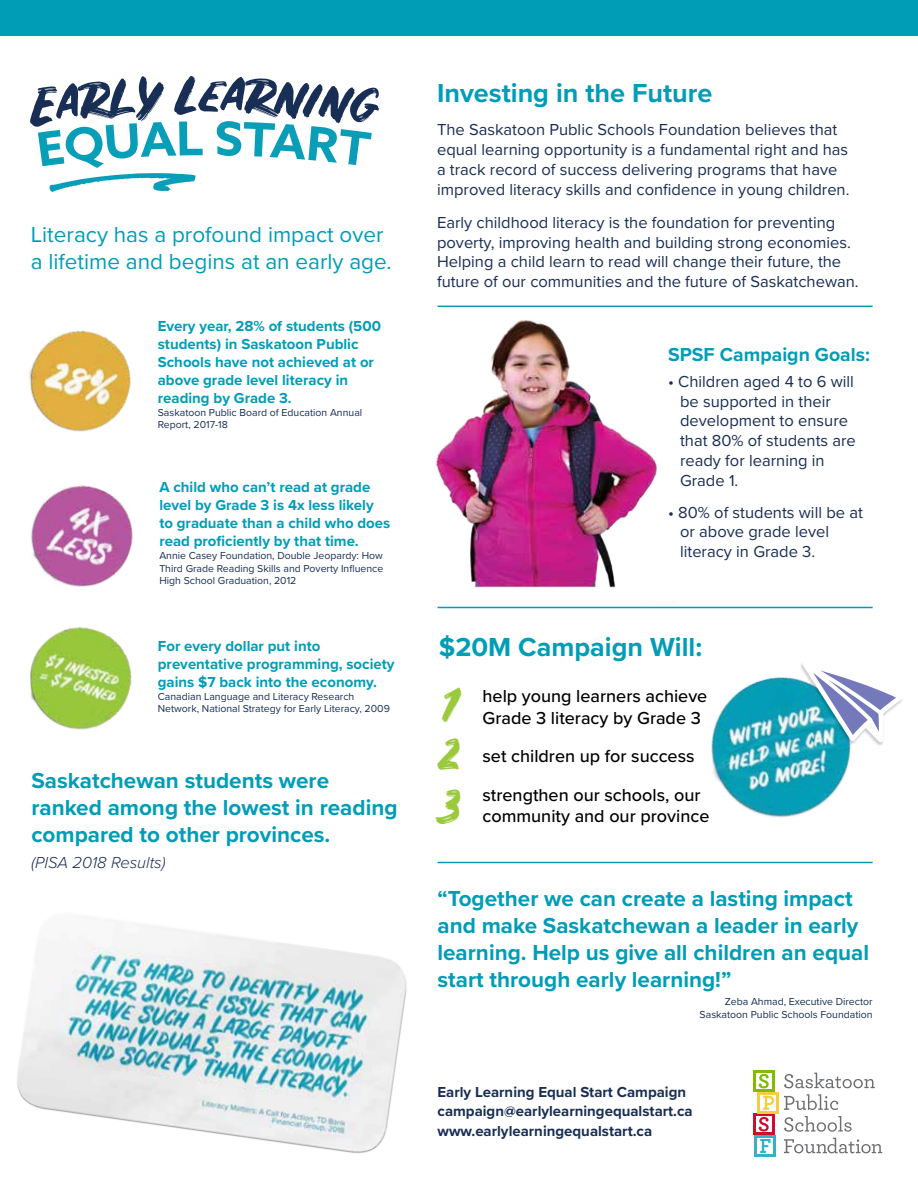
<style>
.page{position:relative;width:918px;height:1188px;background:#fff}
.page>*{position:absolute;margin:0;border:0;box-sizing:border-box;transform-origin:0 0}
.t1{font:41.1px "Rustico V2 Regular";color:#9aca3c}
.t2{font:700 27px "Proxima Nova";color:#009db7}
.t3{font:700 22.5px/27px "Proxima Nova";color:#009db7}
.t4{font:22.5px/27px "Proxima Nova";color:#009db7}
.t5{font:700 19.5px "Proxima Nova";color:#009db7}
.t6{font:500 18px/21.6px "Proxima Nova";color:#000}
.t7{font:16.5px/19.8px "Proxima Nova";color:#182e54}
.t8{font:italic 300 16.5px "Proxima Nova";color:#182e54}
.t9{font:700 15px/18px "Proxima Nova";color:#009db7}
.t10{font:700 15px/19.5px "Proxima Nova";color:#182e54}
.t11{font:10.5px/12.6px "Proxima Nova";color:#182e54}
</style>
<div class="page">
<div style="left:0;top:0;width:918px;height:35px;background:#009db7"></div>
<svg style="left:30px;top:76px;width:349px;height:116px"></svg>
<img style="left:29px;top:330px;width:102px;height:102px">
<img style="left:31px;top:485px;width:102px;height:102px">
<img style="left:30px;top:627px;width:102px;height:103px">
<hr style="left:438px;top:607px;width:435px;height:1px;background:#009db7">
<hr style="left:438px;top:862px;width:435px;height:1px;background:#009db7">
<hr style="left:438px;top:306px;width:435px;height:1px;background:#009db7">
<img style="left:17px;top:924px;width:390px;height:230px">
<img style="left:711px;top:677px;width:140px;height:141px">
<img style="left:798px;top:663px;width:85px;height:85px">
<svg style="left:803px;top:663px;width:100px;height:79px"></svg>
<img style="left:436px;top:320px;width:221px;height:268px">
<div style="left:755px;top:1135px;width:21px;height:22px;background:#36b0c9"></div>
<div style="left:757px;top:1138px;width:16px;height:16px;background:#fff"></div>
<div style="left:753px;top:1114px;width:22px;height:21px;background:#ce0e2d"></div>
<div style="left:756px;top:1116px;width:16px;height:16px;background:#fff"></div>
<div style="left:757px;top:1092px;width:22px;height:22px;background:#f5ce3e"></div>
<div style="left:760px;top:1095px;width:16px;height:16px;background:#fff"></div>
<div style="left:753px;top:1070px;width:22px;height:22px;background:#80bc00"></div>
<div style="left:756px;top:1073px;width:16px;height:16px;background:#fff"></div>
<svg style="left:759px;top:1074px;width:10px;height:14px"></svg>
<svg style="left:759px;top:1117px;width:10px;height:15px"></svg>
<svg style="left:763px;top:1096px;width:11px;height:14px"></svg>
<svg style="left:760px;top:1139px;width:11px;height:14px"></svg>
<svg style="left:784px;top:1073px;width:91px;height:15px"></svg>
<svg style="left:784px;top:1094px;width:54px;height:16px"></svg>
<svg style="left:784px;top:1116px;width:68px;height:16px"></svg>
<svg style="left:784px;top:1138px;width:98px;height:15px"></svg>
<h3 class="t4" style="left:31px;top:220px;width:363px">Literacy has a profound impact over a lifetime and begins at an early age.</h3>
<p class="t9" style="left:158px;top:317px;width:225px">Every year, 28% of students (500 students) in Saskatoon Public<br>Schools have not achieved at or above grade level literacy in reading by Grade 3.</p>
<p class="t11" style="left:158px;top:406px;width:206px">Saskatoon Public Board of Education Annual<br>Report, 2017-18</p>
<p class="t9" style="left:159px;top:478px;width:233px">A child who can’t read at grade level by Grade 3 is 4x less likely to graduate than a child who does read proficiently by that time.</p>
<p class="t11" style="left:159px;top:549px;width:225px;text-align:justify">Annie Casey Foundation, Double Jeopardy: How Third Grade Reading Skills and Poverty Influence High School Graduation, 2012</p>
<p class="t9" style="left:158px;top:637px;width:238px">For every dollar put into preventative programming, society gains $7 back into the economy.</p>
<p class="t11" style="left:158px;top:690px;width:234px">Canadian Language and Literacy Research<br>Network, National Strategy for Early Literacy, 2009</p>
<h3 class="t3" style="left:31px;top:767px;width:368px">Saskatchewan students were ranked among the lowest in reading compared to other provinces.</h3>
<p class="t8" style="left:31px;top:850px;width:136px">(PISA 2018 Results)</p>
<h2 class="t2" style="left:437px;top:73px;width:277px">Investing in the Future</h2>
<p class="t7" style="left:437px;top:119px;width:414px">The Saskatoon Public Schools Foundation believes that equal learning opportunity is a fundamental right and has a track record of success delivering programs that have improved literacy skills and confidence in young children.</p>
<p class="t7" style="left:437px;top:212px;width:423px">Early childhood literacy is the foundation for preventing poverty, improving health and building strong economies.<br>Helping a child learn to read will change their future, the future of our communities and the future of Saskatchewan.</p>
<p class="t5" style="left:668px;top:340px;width:203px">SPSF Campaign Goals:</p>
<p class="t7" style="left:680px;top:371px;width:177px;text-indent:-12px">• Children aged 4 to 6 will be supported in their development to ensure that 80% of students are ready for learning in<br>Grade 1.</p>
<p class="t7" style="left:680px;top:502px;width:184px;text-indent:-12px">• 80% of students will be at or above grade level literacy in Grade 3.</p>
<h2 class="t2" style="left:439px;top:627px;width:265px">$20M Campaign Will:</h2>
<h1 class="t1" style="left:441px;top:680px;width:21px">1</h1>
<p class="t6" style="left:483px;top:685px;width:226px">help young learners achieve<br>Grade 3 literacy by Grade 3</p>
<h1 class="t1" style="left:441px;top:730px;width:22px">2</h1>
<p class="t6" style="left:483px;top:744px;width:214px">set children up for success</p>
<h1 class="t1" style="left:441px;top:781px;width:24px">3</h1>
<p class="t6" style="left:483px;top:783px;width:228px">strengthen our schools, our community and our province</p>
<h3 class="t3" style="left:438px;top:884px;width:433px">“Together we can create a lasting impact and make Saskatchewan a leader in early learning. Help us give all children an equal start through early learning!”</h3>
<p class="t11" style="left:700px;top:995px;width:174px;text-align:right">Zeba Ahmad, Executive Director<br>Saskatoon Public Schools Foundation</p>
<p class="t10" style="left:438px;top:1082px;width:257px">Early Learning Equal Start Campaign campaign@earlylearningequalstart.ca www.earlylearningequalstart.ca</p>
</div>
